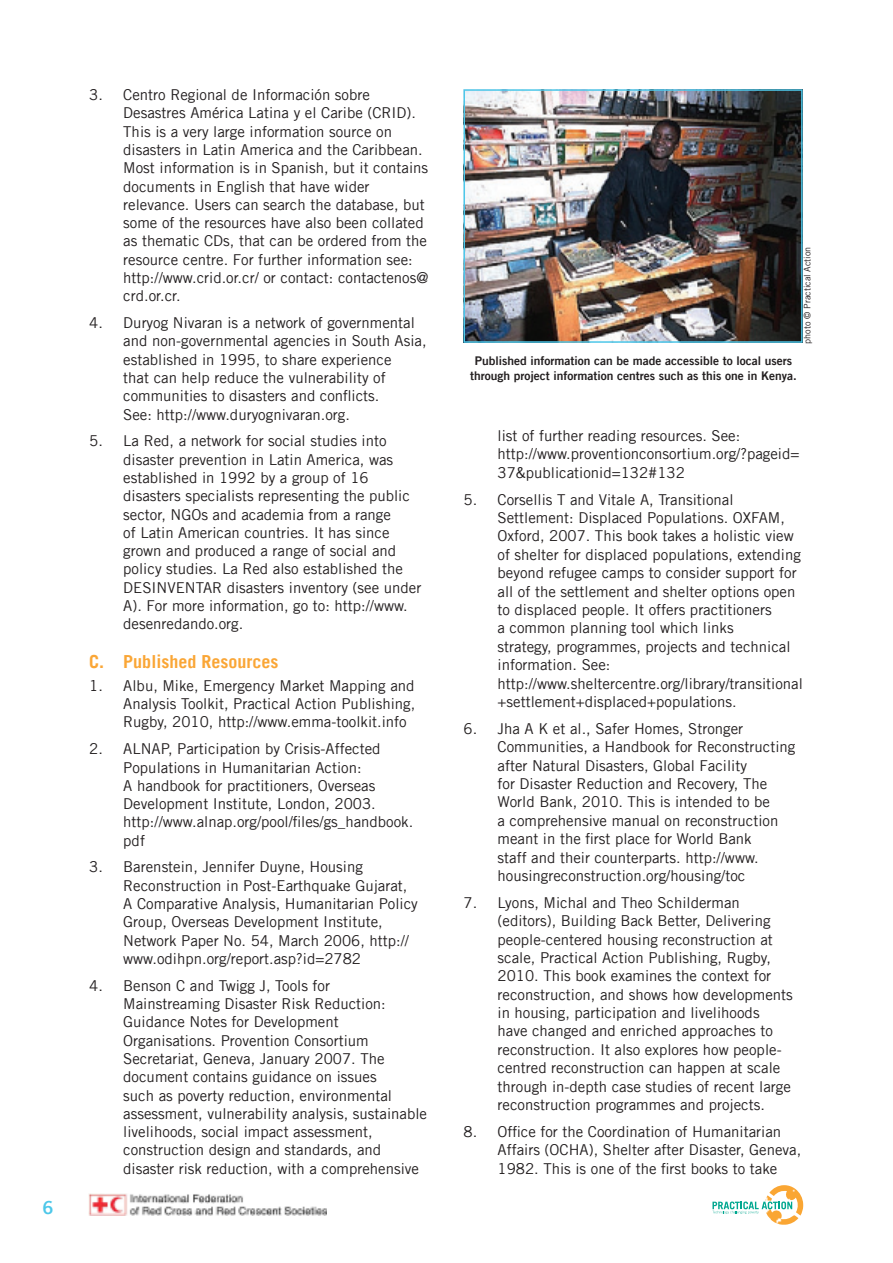
<style>
.page{position:relative;width:893px;height:1263px;background:#fff}
.page>*{position:absolute;margin:0;border:0;box-sizing:border-box;transform-origin:0 0}
.Heading_2{font:700 18px "Trade Gothic";color:#faa636}
.t1{font:18px "Trade Gothic Bold Two";color:#4dc7e9}
.Body_text_2_indent{font:15px/18.3px "Trade Gothic";color:#231f20}
.Figure_title{font:12px/15px "Trade Gothic Bold Two";color:#231f20;text-align:center}
.Figure_credit{font:9px "Trade Gothic";color:#231f20}
</style>
<div class="page">
<img style="left:765px;top:1185px;width:38px;height:40px">
<svg style="left:712px;top:1201px;width:80px;height:13px"></svg>
<img style="left:88px;top:1193px;width:238px;height:22px">
<img style="left:466px;top:92px;width:334px;height:248px">
<div style="left:463px;top:89px;width:340px;height:254px;border:2px solid #4dc7e9"></div>
<p class="t1" style="left:43px;top:1197px;width:12px">6</p>
<p class="Body_text_2_indent" style="left:123px;top:85px;width:307px;text-indent:-34px">3. Centro Regional de Información sobre Desastres América Latina y el Caribe (CRID).<br>This is a very large information source on disasters in Latin America and the Caribbean.<br>Most information is in Spanish, but it contains documents in English that have wider relevance. Users can search the database, but some of the resources have also been collated as thematic CDs, that can be ordered from the resource centre. For further information see: http://www.crid.or.cr/ or contact: contactenos@ crd.or.cr.</p>
<p class="Body_text_2_indent" style="left:123px;top:313px;width:305px;text-indent:-34px">4. Duryog Nivaran is a network of governmental and non-governmental agencies in South Asia, established in 1995, to share experience<br>that can help reduce the vulnerability of communities to disasters and conflicts.<br>See: http://www.duryognivaran.org.</p>
<p class="Body_text_2_indent" style="left:123px;top:432px;width:300px;text-indent:-34px">5. La Red, a network for social studies into disaster prevention in Latin America, was established in 1992 by a group of 16 disasters specialists representing the public sector, NGOs and academia from a range<br>of Latin American countries. It has since grown and produced a range of social and policy studies. La Red also established the DESINVENTAR disasters inventory (see under A). For more information, go to: http://www. desenredando.org.</p>
<p class="Heading_2" style="left:89px;top:651px;width:191px">C. Published Resources</p>
<p class="Body_text_2_indent" style="left:123px;top:676px;width:293px;text-align:justify;text-indent:-34px">1. Albu, Mike, Emergency Market Mapping and Analysis Toolkit, Practical Action Publishing, Rugby, 2010, http://www.emma-toolkit.info</p>
<p class="Body_text_2_indent" style="left:123px;top:739px;width:292px;text-indent:-34px">2. ALNAP, Participation by Crisis-Affected Populations in Humanitarian Action:<br>A handbook for practitioners, Overseas Development Institute, London, 2003. http://www.alnap.org/pool/files/gs_handbook. pdf</p>
<p class="Body_text_2_indent" style="left:123px;top:858px;width:296px;text-indent:-34px">3. Barenstein, Jennifer Duyne, Housing Reconstruction in Post-Earthquake Gujarat, A Comparative Analysis, Humanitarian Policy Group, Overseas Development Institute, Network Paper No. 54, March 2006, http:// www.odihpn.org/report.asp?id=2782</p>
<p class="Body_text_2_indent" style="left:123px;top:976px;width:305px;text-indent:-34px">4. Benson C and Twigg J, Tools for Mainstreaming Disaster Risk Reduction:<br>Guidance Notes for Development Organisations. Provention Consortium Secretariat, Geneva, January 2007. The document contains guidance on issues<br>such as poverty reduction, environmental assessment, vulnerability analysis, sustainable livelihoods, social impact assessment, construction design and standards, and disaster risk reduction, with a comprehensive</p>
<p class="Figure_credit" style="left:802px;top:343px;width:98px;rotate:-90deg">photo © Practical Action</p>
<p class="Figure_title" style="left:470px;top:353px;width:328px">Published information can be made accessible to local users through project information centres such as this one in Kenya.</p>
<p class="Body_text_2_indent" style="left:497px;top:426px;width:244px">list of further reading resources. See:</p>
<p class="Body_text_2_indent" style="left:497px;top:445px;width:303px">http://www.proventionconsortium.org/?pageid=<br>37&amp;publicationid=132#132</p>
<p class="Body_text_2_indent" style="left:497px;top:490px;width:305px;text-indent:-34px">5. Corsellis T and Vitale A, Transitional Settlement: Displaced Populations. OXFAM, Oxford, 2007. This book takes a holistic view of shelter for displaced populations, extending beyond refugee camps to consider support for all of the settlement and shelter options open to displaced people. It offers practitioners<br>a common planning tool which links<br>strategy, programmes, projects and technical information. See:</p>
<p class="Body_text_2_indent" style="left:497px;top:674px;width:307px">http://www.sheltercentre.org/library/transitional +settlement+displaced+populations.</p>
<p class="Body_text_2_indent" style="left:497px;top:719px;width:299px;text-indent:-34px">6. Jha A K et al., Safer Homes, Stronger Communities, a Handbook for Reconstructing after Natural Disasters, Global Facility<br>for Disaster Reduction and Recovery, The World Bank, 2010. This is intended to be<br>a comprehensive manual on reconstruction meant in the first place for World Bank<br>staff and their counterparts. http://www. housingreconstruction.org/housing/toc</p>
<p class="Body_text_2_indent" style="left:497px;top:893px;width:297px;text-indent:-34px">7. Lyons, Michal and Theo Schilderman (editors), Building Back Better, Delivering people-centered housing reconstruction at scale, Practical Action Publishing, Rugby, 2010. This book examines the context for reconstruction, and shows how developments in housing, participation and livelihoods have changed and enriched approaches to reconstruction. It also explores how people&shy;centred reconstruction can happen at scale through in-depth case studies of recent large reconstruction programmes and projects.</p>
<p class="Body_text_2_indent" style="left:497px;top:1122px;width:305px;text-indent:-34px">8. Office for the Coordination of Humanitarian<br>Affairs (OCHA), Shelter after Disaster, Geneva,<br>1982. This is one of the first books to take</p>
</div>
